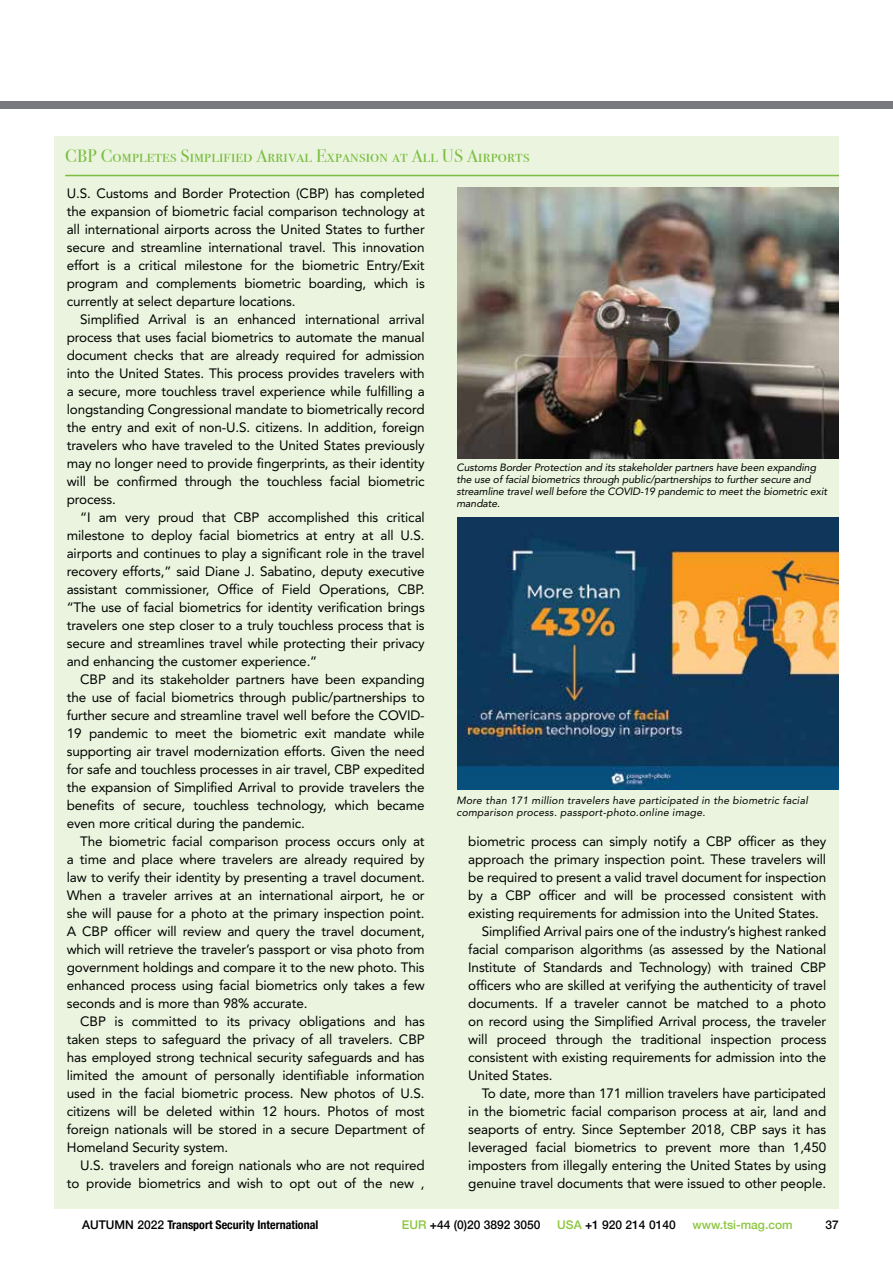
<style>
.page{position:relative;width:893px;height:1263px;background:#fff}
.page>*{position:absolute;margin:0;border:0;box-sizing:border-box;transform-origin:0 0}
.t1{font:18px "Bodoni Svty Two SCITCTT";letter-spacing:.01em;color:#7bbe42}
.t2{font:13.5px/18px "Avenir LT Std";letter-spacing:-.01em;color:#000;text-align:justify}
.t3{font:700 condensed 12px "Helvetica Neue";color:#000}
.t4{font:500 12px "Helvetica Neue";color:#000}
.t5{font:500 12px "Helvetica Neue";color:#8dc63f}
.t6{font:italic 10.5px/12px "Avenir LT Std";letter-spacing:-.01em;color:#000}
.t7{font:italic 10.5px/12px "Avenir LT Std";letter-spacing:.02em;color:#000}
.s1{font-weight:500;font-stretch:normal}
.s2{color:#8dc63f}
</style>
<div class="page">
<div style="left:54px;top:136px;width:785px;height:1073px;background:#ebf4de"></div>
<div style="left:0;top:102px;width:893px;height:7px;background:#797a7f"></div>
<img style="left:457px;top:517px;width:382px;height:273px">
<img style="left:457px;top:187px;width:382px;height:272px">
<hr style="left:65px;top:175px;width:774px;height:1px;background:#7bbe42">
<h1 class="t1" style="left:65px;top:145px;width:466px">CBP Completes Simplified Arrival Expansion at All US Airports</h1>
<p class="t2" style="left:67px;top:184px;width:359px">U.S. Customs and Border Protection (CBP) has completed the expansion of biometric facial comparison technology at all international airports across the United States to further secure and streamline international travel. This innovation effort is a critical milestone for the biometric Entry/Exit program and complements biometric boarding, which is currently at select departure locations.</p>
<p class="t2" style="left:67px;top:310px;width:359px;text-indent:14px">Simplified Arrival is an enhanced international arrival process that uses facial biometrics to automate the manual document checks that are already required for admission into the United States. This process provides travelers with a secure, more touchless travel experience while fulfilling a longstanding Congressional mandate to biometrically record the entry and exit of non-U.S. citizens. In addition, foreign travelers who have traveled to the United States previously may no longer need to provide fingerprints, as their identity will be confirmed through the touchless facial biometric process.</p>
<p class="t2" style="left:67px;top:508px;width:359px;text-indent:14px">“I am very proud that CBP accomplished this critical milestone to deploy facial biometrics at entry at all U.S. airports and continues to play a significant role in the travel recovery efforts,” said Diane J. Sabatino, deputy executive assistant commissioner, Office of Field Operations, CBP. “The use of facial biometrics for identity verification brings travelers one step closer to a truly touchless process that is secure and streamlines travel while protecting their privacy and enhancing the customer experience.”</p>
<p class="t2" style="left:67px;top:670px;width:359px;text-indent:14px">CBP and its stakeholder partners have been expanding the use of facial biometrics through public/partnerships to further secure and streamline travel well before the COVID-19 pandemic to meet the biometric exit mandate while supporting air travel modernization efforts. Given the need for safe and touchless processes in air travel, CBP expedited the expansion of Simplified Arrival to provide travelers the benefits of secure, touchless technology, which became even more critical during the pandemic.</p>
<p class="t2" style="left:67px;top:832px;width:359px;text-indent:14px">The biometric facial comparison process occurs only at a time and place where travelers are already required by law to verify their identity by presenting a travel document.<br>When a traveler arrives at an international airport, he or she will pause for a photo at the primary inspection point.<br>A CBP officer will review and query the travel document, which will retrieve the traveler’s passport or visa photo from government holdings and compare it to the new photo. This enhanced process using facial biometrics only takes a few seconds and is more than 98% accurate.</p>
<p class="t2" style="left:67px;top:1012px;width:359px;text-indent:14px">CBP is committed to its privacy obligations and has taken steps to safeguard the privacy of all travelers. CBP has employed strong technical security safeguards and has limited the amount of personally identifiable information used in the facial biometric process. New photos of U.S. citizens will be deleted within 12 hours. Photos of most foreign nationals will be stored in a secure Department of Homeland Security system.</p>
<p class="t2" style="left:67px;top:1156px;width:359px;text-align:right">U.S. travelers and foreign nationals who are not required to provide biometrics and wish to opt out of the new ,</p>
<p class="t6" style="left:456px;top:462px;width:372px">Customs Border Protection and its stakeholder partners have been expanding the use of facial biometrics through public/partnerships to further secure and streamline travel well before the COVID-19 pandemic to meet the biometric exit mandate.</p>
<p class="t7" style="left:456px;top:795px;width:353px">More than 171 million travelers have participated in the biometric facial comparison process. passport-photo.online image.</p>
<p class="t2" style="left:468px;top:832px;width:359px">biometric process can simply notify a CBP officer as they</p>
<p class="t2" style="left:468px;top:850px;width:359px">approach the primary inspection point. These travelers will</p>
<p class="t2" style="left:468px;top:868px;width:359px">be required to present a valid travel document for inspection</p>
<p class="t2" style="left:468px;top:886px;width:359px">by a CBP officer and will be processed consistent with</p>
<p class="t2" style="left:468px;top:904px;width:352px">existing requirements for admission into the United States.</p>
<p class="t2" style="left:482px;top:922px;width:346px">Simplified Arrival pairs one of the industry’s highest ranked</p>
<p class="t2" style="left:468px;top:940px;width:359px">facial comparison algorithms (as assessed by the National</p>
<p class="t2" style="left:468px;top:958px;width:359px">Institute of Standards and Technology) with trained CBP</p>
<p class="t2" style="left:468px;top:976px;width:359px">officers who are skilled at verifying the authenticity of travel</p>
<p class="t2" style="left:468px;top:994px;width:359px">documents. If a traveler cannot be matched to a photo</p>
<p class="t2" style="left:468px;top:1012px;width:359px">on record using the Simplified Arrival process, the traveler</p>
<p class="t2" style="left:468px;top:1030px;width:360px">will proceed through the traditional inspection process</p>
<p class="t2" style="left:468px;top:1048px;width:359px">consistent with existing requirements for admission into the</p>
<p class="t2" style="left:468px;top:1066px;width:86px">United States.</p>
<p class="t2" style="left:482px;top:1084px;width:346px">To date, more than 171 million travelers have participated</p>
<p class="t2" style="left:468px;top:1102px;width:359px">in the biometric facial comparison process at air, land and</p>
<p class="t2" style="left:468px;top:1120px;width:359px">seaports of entry. Since September 2018, CBP says it has</p>
<p class="t2" style="left:468px;top:1138px;width:359px">leveraged facial biometrics to prevent more than 1,450</p>
<p class="t2" style="left:468px;top:1156px;width:359px">imposters from illegally entering the United States by using</p>
<p class="t2" style="left:468px;top:1174px;width:359px">genuine travel documents that were issued to other people.</p>
<p class="t3" style="left:82px;top:1214px;width:238px"><span class="s1">AUTUMN 2022</span> Transport Security International</p>
<p class="t4" style="left:402px;top:1215px;width:140px"><span class="s2">EUR</span> +44 (0)20 3892 3050</p>
<p class="t4" style="left:557px;top:1215px;width:120px"><span class="s2">USA</span> +1 920 214 0140</p>
<p class="t5" style="left:692px;top:1215px;width:102px">www.tsi-mag.com</p>
<p class="t4" style="left:826px;top:1215px;width:15px">37</p>
</div>
